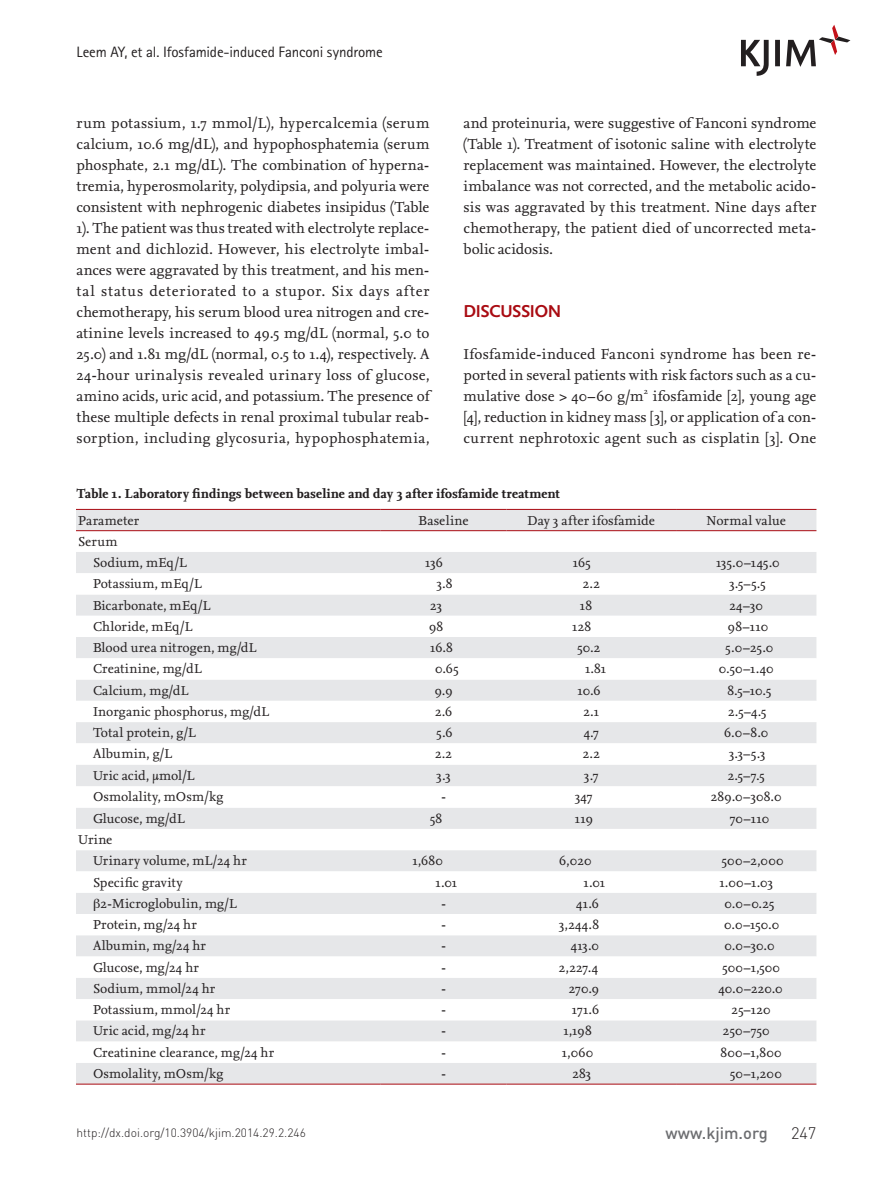
<style>
.page{position:relative;width:893px;height:1191px;background:#fff}
.page>*{position:absolute;margin:0;border:0;box-sizing:border-box;transform-origin:0 0}
.제목1{font:700 18px "Nexus Sans";letter-spacing:-.015em;color:#a90b12}
.t1{font:500 16.5px "DIN Pro";color:#6c6d70}
.t2{font:300 16.5px "DIN Pro";color:#231f20}
.제목밑본문{font:15px/21px "Nexus Serif";letter-spacing:.01em;color:#231f20;text-align:justify}
.t3{font:15px "Rotis Sans Serif Std";letter-spacing:-.01em;color:#231f20}
.테이블{font:13.5px "Nexus Serif";letter-spacing:.01em;color:#231f20}
.테이블제목{font:700 13.5px "Nexus Serif";letter-spacing:.005em;color:#231f20}
.테이블-2{font:13.5px "Nexus Serif";letter-spacing:-.01em;color:#231f20}
.t4{font:300 12px "DIN Pro";color:#231f20}
.제목밑본문-2{font:8.7px "Nexus Serif";color:#231f20}
</style>
<div class="page">
<svg style="left:741px;top:25px;width:109px;height:51px"></svg>
<div style="left:76px;top:510px;width:740px;height:573px;background:#e6e7e9"></div>
<svg style="left:76px;top:531px;width:740px;height:531px"></svg>
<hr style="left:76px;top:509px;width:305px;height:1px;background:#a90b12">
<hr style="left:381px;top:509px;width:126px;height:1px;background:#a90b12">
<hr style="left:507px;top:509px;width:169px;height:1px;background:#a90b12">
<hr style="left:676px;top:509px;width:140px;height:1px;background:#a90b12">
<hr style="left:76px;top:530px;width:305px;height:1px;background:#a90b12">
<hr style="left:381px;top:530px;width:126px;height:1px;background:#a90b12">
<hr style="left:507px;top:530px;width:169px;height:1px;background:#a90b12">
<hr style="left:676px;top:530px;width:140px;height:1px;background:#a90b12">
<hr style="left:76px;top:1083px;width:305px;height:1px;background:#a90b12">
<hr style="left:381px;top:1083px;width:126px;height:1px;background:#a90b12">
<hr style="left:507px;top:1083px;width:169px;height:1px;background:#a90b12">
<hr style="left:676px;top:1083px;width:140px;height:1px;background:#a90b12">
<svg style="left:94px;top:899px;width:6px;height:12px"></svg>
<p class="t3" style="left:77px;top:43px;width:308px">Leem AY, et al. Ifosfamide-induced Fanconi syndrome</p>
<p class="제목밑본문" style="left:77px;top:112px;width:354px">rum potassium, 1.7 mmol/L), hypercalcemia (serum calcium, 10.6 mg/dL), and hypophosphatemia (serum phosphate, 2.1 mg/dL). The combination of hyperna&shy;tremia, hyperosmolarity, polydipsia, and polyuria were consistent with nephrogenic diabetes insipidus (Table 1). The patient was thus treated with electrolyte replace&shy;ment and dichlozid. However, his electrolyte imbal&shy;ances were aggravated by this treatment, and his men&shy;tal status deteriorated to a stupor. Six days after chemotherapy, his serum blood urea nitrogen and cre&shy;atinine levels increased to 49.5 mg/dL (normal, 5.0 to 25.0) and 1.81 mg/dL (normal, 0.5 to 1.4), respectively. A 24-hour urinalysis revealed urinary loss of glucose, amino acids, uric acid, and potassium. The presence of these multiple defects in renal proximal tubular reab&shy;sorption, including glycosuria, hypophosphatemia,</p>
<p class="제목밑본문" style="left:463px;top:112px;width:354px">and proteinuria, were suggestive of Fanconi syndrome (Table 1). Treatment of isotonic saline with electrolyte replacement was maintained. However, the electrolyte imbalance was not corrected, and the metabolic acido&shy;sis was aggravated by this treatment. Nine days after chemotherapy, the patient died of uncorrected meta&shy;bolic acidosis.</p>
<p class="제목1" style="left:463px;top:299px;width:99px">DISCUSSION</p>
<p class="제목밑본문" style="left:463px;top:343px;width:354px">Ifosfamide-induced Fanconi syndrome has been re&shy;ported in several patients with risk factors such as a cu&shy;mulative dose &gt; 40–60 g/m</p>
<p class="제목밑본문-2" style="left:644px;top:385px;width:6px">2</p>
<p class="제목밑본문" style="left:463px;top:385px;width:354px;text-indent:189px">ifosfamide [2], young age [4], reduction in kidney mass [3], or application of a con&shy;current nephrotoxic agent such as cisplatin [3]. One</p>
<p class="테이블제목" style="left:76px;top:485px;width:485px">Table 1. Laboratory findings between baseline and day 3 after ifosfamide treatment</p>
<p class="테이블" style="left:78px;top:511px;width:63px">Parameter</p>
<p class="테이블" style="left:419px;top:511px;width:52px">Baseline</p>
<p class="테이블" style="left:527px;top:511px;width:129px">Day 3 after ifosfamide</p>
<p class="테이블" style="left:706px;top:511px;width:81px">Normal value</p>
<p class="테이블" style="left:78px;top:533px;width:41px">Serum</p>
<p class="테이블" style="left:93px;top:554px;width:96px">Sodium, mEq/L</p>
<p class="테이블" style="left:425px;top:554px;width:19px">136</p>
<p class="테이블" style="left:573px;top:554px;width:19px">165</p>
<p class="테이블" style="left:716px;top:554px;width:65px">135.0–145.0</p>
<p class="테이블" style="left:93px;top:575px;width:110px">Potassium, mEq/L</p>
<p class="테이블" style="left:437px;top:575px;width:17px">3.8</p>
<p class="테이블" style="left:583px;top:575px;width:18px">2.2</p>
<p class="테이블" style="left:729px;top:575px;width:38px">3.5–5.5</p>
<p class="테이블" style="left:93px;top:596px;width:119px">Bicarbonate, mEq/L</p>
<p class="테이블" style="left:430px;top:596px;width:13px">23</p>
<p class="테이블" style="left:580px;top:596px;width:14px">18</p>
<p class="테이블" style="left:729px;top:596px;width:35px">24–30</p>
<p class="테이블" style="left:93px;top:618px;width:101px">Chloride, mEq/L</p>
<p class="테이블" style="left:429px;top:618px;width:16px">98</p>
<p class="테이블" style="left:572px;top:618px;width:21px">128</p>
<p class="테이블" style="left:728px;top:618px;width:42px">98–110</p>
<p class="테이블" style="left:93px;top:639px;width:165px">Blood urea nitrogen, mg/dL</p>
<p class="테이블" style="left:430px;top:639px;width:24px">16.8</p>
<p class="테이블" style="left:577px;top:639px;width:24px">50.2</p>
<p class="테이블" style="left:726px;top:639px;width:49px">5.0–25.0</p>
<p class="테이블" style="left:93px;top:660px;width:110px">Creatinine, mg/dL</p>
<p class="테이블" style="left:435px;top:660px;width:25px">0.65</p>
<p class="테이블" style="left:585px;top:660px;width:23px">1.81</p>
<p class="테이블" style="left:719px;top:660px;width:56px">0.50–1.40</p>
<p class="테이블" style="left:93px;top:681px;width:97px">Calcium, mg/dL</p>
<p class="테이블" style="left:435px;top:681px;width:19px">9.9</p>
<p class="테이블" style="left:577px;top:681px;width:25px">10.6</p>
<p class="테이블" style="left:727px;top:681px;width:45px">8.5–10.5</p>
<p class="테이블" style="left:93px;top:703px;width:178px">Inorganic phosphorus, mg/dL</p>
<p class="테이블" style="left:435px;top:703px;width:19px">2.6</p>
<p class="테이블" style="left:583px;top:703px;width:17px">2.1</p>
<p class="테이블" style="left:728px;top:703px;width:40px">2.5–4.5</p>
<p class="테이블" style="left:93px;top:724px;width:105px">Total protein, g/L</p>
<p class="테이블" style="left:437px;top:724px;width:18px">5.6</p>
<p class="테이블" style="left:584px;top:724px;width:17px">4.7</p>
<p class="테이블" style="left:724px;top:724px;width:46px">6.0–8.0</p>
<p class="테이블" style="left:93px;top:745px;width:81px">Albumin, g/L</p>
<p class="테이블" style="left:435px;top:745px;width:18px">2.2</p>
<p class="테이블" style="left:583px;top:745px;width:18px">2.2</p>
<p class="테이블" style="left:729px;top:745px;width:38px">3.3–5.3</p>
<p class="테이블-2" style="left:93px;top:767px;width:103px">Uric acid, µmol/L</p>
<p class="테이블" style="left:437px;top:767px;width:16px">3.3</p>
<p class="테이블" style="left:584px;top:767px;width:16px">3.7</p>
<p class="테이블" style="left:728px;top:767px;width:39px">2.5–7.5</p>
<p class="테이블" style="left:93px;top:788px;width:132px">Osmolality, mOsm/kg</p>
<p class="테이블" style="left:441px;top:788px;width:7px">-</p>
<p class="테이블" style="left:575px;top:788px;width:19px">347</p>
<p class="테이블" style="left:711px;top:788px;width:72px">289.0–308.0</p>
<p class="테이블" style="left:93px;top:809px;width:93px">Glucose, mg/dL</p>
<p class="테이블" style="left:430px;top:809px;width:14px">58</p>
<p class="테이블" style="left:575px;top:809px;width:20px">119</p>
<p class="테이블" style="left:730px;top:809px;width:41px">70–110</p>
<p class="테이블" style="left:78px;top:831px;width:36px">Urine</p>
<p class="테이블" style="left:93px;top:852px;width:155px">Urinary volume, mL/24 hr</p>
<p class="테이블" style="left:412px;top:852px;width:32px">1,680</p>
<p class="테이블" style="left:559px;top:852px;width:34px">6,020</p>
<p class="테이블" style="left:722px;top:852px;width:63px">500–2,000</p>
<p class="테이블" style="left:93px;top:873px;width:91px">Specific gravity</p>
<p class="테이블" style="left:436px;top:873px;width:23px">1.01</p>
<p class="테이블" style="left:584px;top:873px;width:23px">1.01</p>
<p class="테이블" style="left:719px;top:873px;width:55px">1.00–1.03</p>
<p class="테이블" style="left:100px;top:894px;width:138px">2-Microglobulin, mg/L</p>
<p class="테이블" style="left:441px;top:894px;width:7px">-</p>
<p class="테이블" style="left:576px;top:894px;width:24px">41.6</p>
<p class="테이블" style="left:724px;top:894px;width:51px">0.0–0.25</p>
<p class="테이블" style="left:93px;top:916px;width:105px">Protein, mg/24 hr</p>
<p class="테이블" style="left:441px;top:916px;width:7px">-</p>
<p class="테이블" style="left:559px;top:916px;width:41px">3,244.8</p>
<p class="테이블" style="left:724px;top:916px;width:57px">0.0–150.0</p>
<p class="테이블" style="left:93px;top:937px;width:115px">Albumin, mg/24 hr</p>
<p class="테이블" style="left:441px;top:937px;width:7px">-</p>
<p class="테이블" style="left:571px;top:937px;width:30px">413.0</p>
<p class="테이블" style="left:724px;top:937px;width:52px">0.0–30.0</p>
<p class="테이블" style="left:93px;top:958px;width:107px">Glucose, mg/24 hr</p>
<p class="테이블" style="left:441px;top:958px;width:7px">-</p>
<p class="테이블" style="left:559px;top:958px;width:41px">2,227.4</p>
<p class="테이블" style="left:722px;top:958px;width:59px">500–1,500</p>
<p class="테이블" style="left:93px;top:979px;width:124px">Sodium, mmol/24 hr</p>
<p class="테이블" style="left:441px;top:979px;width:7px">-</p>
<p class="테이블" style="left:569px;top:979px;width:32px">270.9</p>
<p class="테이블" style="left:718px;top:979px;width:66px">40.0–220.0</p>
<p class="테이블" style="left:93px;top:1001px;width:139px">Potassium, mmol/24 hr</p>
<p class="테이블" style="left:441px;top:1001px;width:7px">-</p>
<p class="테이블" style="left:572px;top:1001px;width:29px">171.6</p>
<p class="테이블" style="left:732px;top:1001px;width:40px">25–120</p>
<p class="테이블" style="left:93px;top:1022px;width:114px">Uric acid, mg/24 hr</p>
<p class="테이블" style="left:441px;top:1022px;width:7px">-</p>
<p class="테이블" style="left:563px;top:1022px;width:30px">1,198</p>
<p class="테이블" style="left:723px;top:1022px;width:48px">250–750</p>
<p class="테이블" style="left:93px;top:1043px;width:183px">Creatinine clearance, mg/24 hr</p>
<p class="테이블" style="left:441px;top:1043px;width:7px">-</p>
<p class="테이블" style="left:562px;top:1043px;width:33px">1,060</p>
<p class="테이블" style="left:720px;top:1043px;width:63px">800–1,800</p>
<p class="테이블" style="left:93px;top:1064px;width:132px">Osmolality, mOsm/kg</p>
<p class="테이블" style="left:441px;top:1064px;width:7px">-</p>
<p class="테이블" style="left:572px;top:1064px;width:20px">283</p>
<p class="테이블" style="left:730px;top:1064px;width:53px">50–1,200</p>
<p class="t4" style="left:77px;top:1124px;width:231px">http://dx.doi.org/10.3904/kjim.2014.29.2.246</p>
<p class="t1" style="left:666px;top:1121px;width:104px">www.kjim.org</p>
<p class="t2" style="left:791px;top:1121px;width:27px">247</p>
</div>
